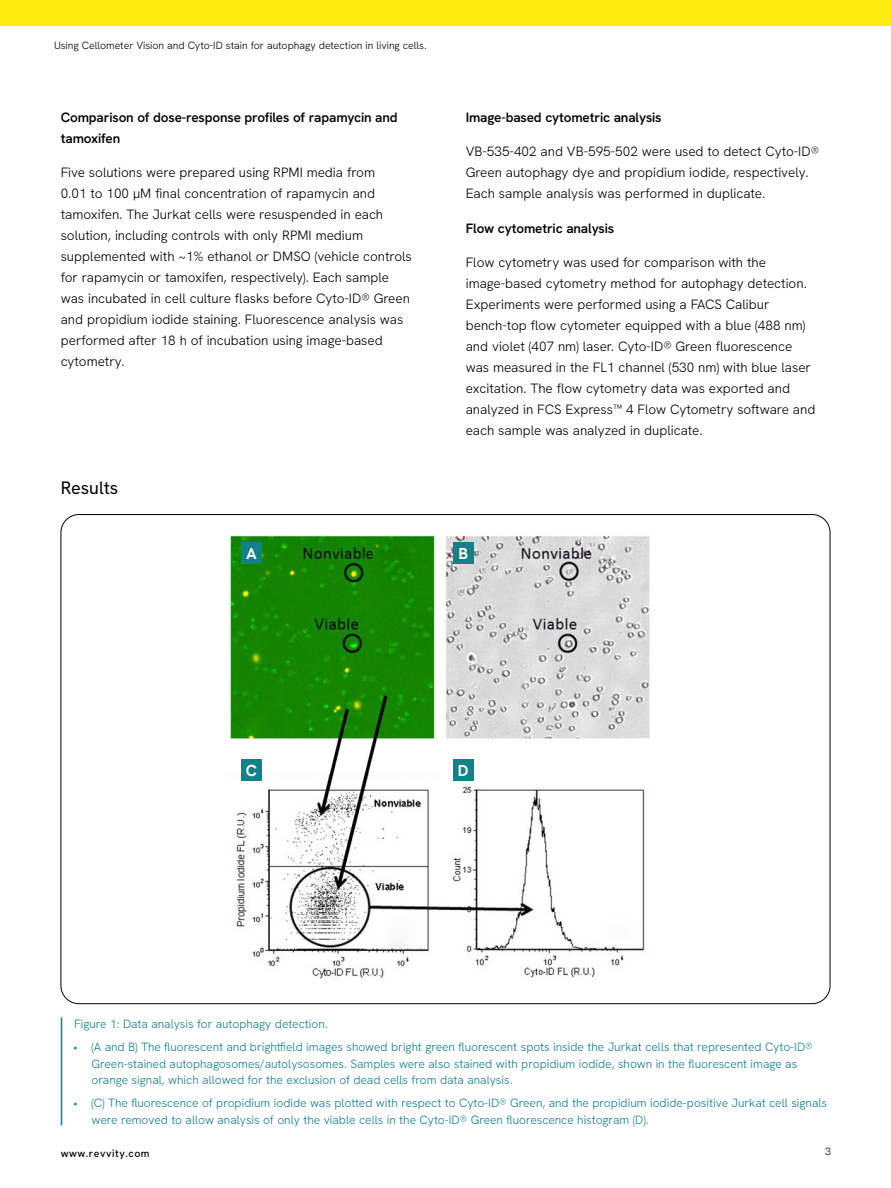
<style>
.page{position:relative;width:891px;height:1188px;background:#fff}
.page>*{position:absolute;margin:0;border:0;box-sizing:border-box;transform-origin:0 0}
.Sub_Head{font:18px "Hanken Grotesk";color:#000}
.t1{font:700 15.9px "Hanken Grotesk";color:#fff}
.Body_Copy{font:300 13.5px/21px "Hanken Grotesk";color:#000}
.Paragraph_Title{font:600 13.5px/21px "Hanken Grotesk";letter-spacing:-.01em;color:#000}
.Captions{font:300 12px/16.5px "Hanken Grotesk";color:#148087}
.t2{font:300 10.5px "Hanken Grotesk";color:#000}
.t3{font:500 10.5px "Hanken Grotesk";letter-spacing:.05em;color:#000}
</style>
<div class="page">
<div style="left:0;top:0;width:891px;height:26px;background:#ffeb0f"></div>
<hr style="left:61px;top:1017px;width:1px;height:108px;background:#148087">
<img style="left:229px;top:535px;width:421px;height:444px">
<div style="left:241px;top:760px;width:21px;height:21px;background:#148087"></div>
<div style="left:241px;top:543px;width:21px;height:21px;background:#148087"></div>
<div style="left:453px;top:760px;width:21px;height:21px;background:#148087"></div>
<div style="left:453px;top:543px;width:21px;height:21px;background:#148087"></div>
<p class="t2" style="left:54px;top:39px;width:374px">Using Cellometer Vision and Cyto-ID stain for autophagy detection in living cells.</p>
<p class="Paragraph_Title" style="left:61px;top:106px;width:338px">Comparison of dose-response profiles of rapamycin and tamoxifen</p>
<p class="Body_Copy" style="left:61px;top:162px;width:353px">Five solutions were prepared using RPMI media from<br>0.01 to 100 μM final concentration of rapamycin and tamoxifen. The Jurkat cells were resuspended in each solution, including controls with only RPMI medium supplemented with ~1% ethanol or DMSO (vehicle controls for rapamycin or tamoxifen, respectively). Each sample was incubated in cell culture flasks before Cyto-ID® Green and propidium iodide staining. Fluorescence analysis was performed after 18 h of incubation using image-based cytometry.</p>
<p class="Sub_Head" style="left:61px;top:476px;width:59px">Results</p>
<p class="t1" style="left:246px;top:543px;width:12px">A</p>
<p class="Paragraph_Title" style="left:466px;top:106px;width:197px">Image-based cytometric analysis</p>
<p class="Body_Copy" style="left:466px;top:141px;width:355px">VB-535-402 and VB-595-502 were used to detect Cyto-ID®<br>Green autophagy dye and propidium iodide, respectively.<br>Each sample analysis was performed in duplicate.</p>
<p class="Paragraph_Title" style="left:466px;top:217px;width:150px">Flow cytometric analysis</p>
<p class="Body_Copy" style="left:466px;top:252px;width:351px">Flow cytometry was used for comparison with the image-based cytometry method for autophagy detection.<br>Experiments were performed using a FACS Calibur bench-top flow cytometer equipped with a blue (488 nm) and violet (407 nm) laser. Cyto-ID® Green fluorescence was measured in the FL1 channel (530 nm) with blue laser excitation. The flow cytometry data was exported and analyzed in FCS Express™ 4 Flow Cytometry software and each sample was analyzed in duplicate.</p>
<p class="t1" style="left:458px;top:543px;width:11px">B</p>
<p class="t1" style="left:246px;top:760px;width:13px">C</p>
<p class="t1" style="left:458px;top:760px;width:12px">D</p>
<p class="Captions" style="left:74px;top:1015px;width:255px">Figure 1: Data analysis for autophagy detection.</p>
<p class="Captions" style="left:92px;top:1038px;width:723px;text-indent:-18px">• (A and B) The fluorescent and brightfield images showed bright green fluorescent spots inside the Jurkat cells that represented Cyto-ID®<br>Green-stained autophagosomes/autolysosomes. Samples were also stained with propidium iodide, shown in the fluorescent image as orange signal, which allowed for the exclusion of dead cells from data analysis.</p>
<p class="Captions" style="left:92px;top:1095px;width:737px;text-indent:-18px">• (C) The fluorescence of propidium iodide was plotted with respect to Cyto-ID® Green, and the propidium iodide-positive Jurkat cell signals were removed to allow analysis of only the viable cells in the Cyto-ID® Green fluorescence histogram (D).</p>
<p class="t3" style="left:61px;top:1147px;width:90px">www.revvity.com</p>
<p class="t2" style="left:825px;top:1145px;width:7px">3</p>
</div>
